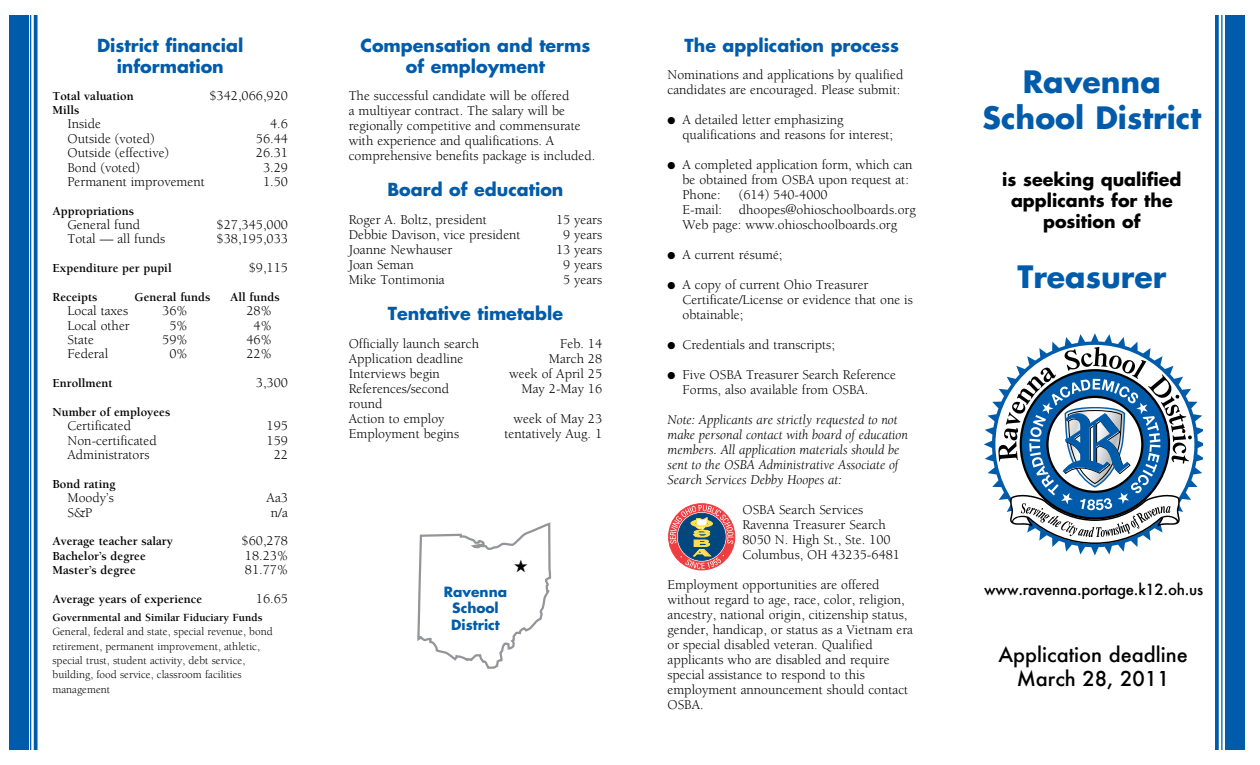
<style>
.page{position:relative;width:1260px;height:765px;background:#fff}
.page>*{position:absolute;margin:0;border:0;box-sizing:border-box;transform-origin:0 0}
.t1{font:700 30px/36px "Futura";color:#005cab;text-align:center}
.t2{font:500 20px/24px "Futura";color:#000;text-align:center}
.t3{font:700 17.5px/21px "Futura";color:#005cab;text-align:center}
.t4{font:700 17.5px/21px "Futura";color:#000;text-align:center}
.t5{font:500 15px "Futura";letter-spacing:-.015em;color:#000}
.t6{font:13.75px/15px "Berkeley";color:#000}
.t7{font:italic 13.75px/15px "Berkeley";color:#000}
.t8{font:700 13.75px/16.5px "Futura";color:#005cab;text-align:center}
.t9{font:700 12.5px "Berkeley";color:#000}
.t10{font:11.25px/14.4px "Berkeley";color:#000}
.t11{font:700 11.25px "Berkeley";color:#000}
</style>
<div class="page">
<svg style="left:670px;top:505px;width:64px;height:64px"></svg>
<div style="left:1225px;top:15px;width:19px;height:735px;background:#005cab"></div>
<div style="left:9px;top:15px;width:20px;height:735px;background:#005cab"></div>
<svg style="left:34px;top:15px;width:4px;height:735px;background:#1e6fb4"></svg>
<hr style="left:30px;top:15px;width:1px;height:735px;background:#005cab">
<hr style="left:1221px;top:15px;width:1px;height:735px;background:#005cab">
<svg style="left:1215px;top:15px;width:4px;height:735px;background:#0f66b0"></svg>
<svg style="left:984px;top:333px;width:219px;height:223px"></svg>
<svg style="left:998px;top:347px;width:194px;height:197px"></svg>
<svg style="left:417px;top:522px;width:135px;height:147px"></svg>
<p class="t3" style="left:97px;top:34px;width:148px">District financial information</p>
<p class="t9" style="left:52px;top:89px;width:83px">Total valuation</p>
<p class="t6" style="left:210px;top:88px;width:80px">$342,066,920</p>
<p class="t9" style="left:52px;top:103px;width:29px">Mills</p>
<p class="t6" style="left:68px;top:117px;width:35px">Inside</p>
<p class="t6" style="left:270px;top:117px;width:19px">4.6</p>
<p class="t6" style="left:68px;top:131px;width:89px">Outside (voted)</p>
<p class="t6" style="left:256px;top:131px;width:34px">56.44</p>
<p class="t6" style="left:68px;top:146px;width:103px">Outside (effective)</p>
<p class="t6" style="left:256px;top:146px;width:34px">26.31</p>
<p class="t6" style="left:68px;top:160px;width:74px">Bond (voted)</p>
<p class="t6" style="left:263px;top:160px;width:26px">3.29</p>
<p class="t6" style="left:68px;top:174px;width:139px">Permanent improvement</p>
<p class="t6" style="left:263px;top:174px;width:26px">1.50</p>
<p class="t9" style="left:52px;top:204px;width:83px">Appropriations</p>
<p class="t6" style="left:68px;top:218px;width:74px">General fund</p>
<p class="t6" style="left:217px;top:218px;width:73px">$27,345,000</p>
<p class="t6" style="left:68px;top:232px;width:99px">Total — all funds</p>
<p class="t6" style="left:217px;top:232px;width:73px">$38,195,033</p>
<p class="t9" style="left:52px;top:262px;width:121px">Expenditure per pupil</p>
<p class="t6" style="left:249px;top:261px;width:41px">$9,115</p>
<p class="t9" style="left:52px;top:290px;width:47px">Receipts</p>
<p class="t9" style="left:135px;top:290px;width:77px">General funds</p>
<p class="t9" style="left:230px;top:290px;width:51px">All funds</p>
<p class="t6" style="left:68px;top:304px;width:62px">Local taxes</p>
<p class="t6" style="left:162px;top:304px;width:27px">36%</p>
<p class="t6" style="left:246px;top:304px;width:27px">28%</p>
<p class="t6" style="left:68px;top:318px;width:64px">Local other</p>
<p class="t6" style="left:169px;top:318px;width:20px">5%</p>
<p class="t6" style="left:254px;top:318px;width:20px">4%</p>
<p class="t6" style="left:68px;top:333px;width:28px">State</p>
<p class="t6" style="left:162px;top:333px;width:27px">59%</p>
<p class="t6" style="left:246px;top:333px;width:27px">46%</p>
<p class="t6" style="left:68px;top:347px;width:42px">Federal</p>
<p class="t6" style="left:169px;top:347px;width:20px">0%</p>
<p class="t6" style="left:246px;top:347px;width:27px">22%</p>
<p class="t9" style="left:52px;top:377px;width:62px">Enrollment</p>
<p class="t6" style="left:256px;top:376px;width:34px">3,300</p>
<p class="t9" style="left:52px;top:405px;width:119px">Number of employees</p>
<p class="t6" style="left:68px;top:419px;width:65px">Certificated</p>
<p class="t6" style="left:267px;top:419px;width:23px">195</p>
<p class="t6" style="left:68px;top:433px;width:91px">Non-certificated</p>
<p class="t6" style="left:267px;top:433px;width:23px">159</p>
<p class="t6" style="left:68px;top:448px;width:83px">Administrators</p>
<p class="t6" style="left:274px;top:448px;width:16px">22</p>
<p class="t9" style="left:52px;top:477px;width:64px">Bond rating</p>
<p class="t6" style="left:67px;top:491px;width:48px">Moody’s</p>
<p class="t6" style="left:267px;top:491px;width:23px">Aa3</p>
<p class="t6" style="left:67px;top:505px;width:26px">S&amp;P</p>
<p class="t6" style="left:271px;top:505px;width:19px">n/a</p>
<p class="t9" style="left:52px;top:535px;width:122px">Average teacher salary</p>
<p class="t6" style="left:242px;top:534px;width:48px">$60,278</p>
<p class="t9" style="left:52px;top:549px;width:95px">Bachelor’s degree</p>
<p class="t6" style="left:245px;top:548px;width:45px">18.23%</p>
<p class="t9" style="left:52px;top:563px;width:85px">Master’s degree</p>
<p class="t6" style="left:245px;top:563px;width:45px">81.77%</p>
<p class="t9" style="left:52px;top:592px;width:151px">Average years of experience</p>
<p class="t6" style="left:256px;top:591px;width:34px">16.65</p>
<p class="t11" style="left:52px;top:611px;width:211px">Governmental and Similar Fiduciary Funds</p>
<p class="t10" style="left:52px;top:625px;width:222px">General, federal and state, special revenue, bond retirement, permanent improvement, athletic, special trust, student activity, debt service, building, food service, classroom facilities management</p>
<p class="t3" style="left:360px;top:34px;width:232px">Compensation and terms of employment</p>
<p class="t6" style="left:349px;top:89px;width:248px">The successful candidate will be offered<br>a multiyear contract. The salary will be regionally competitive and commensurate with experience and qualifications. A comprehensive benefits package is included.</p>
<p class="t3" style="left:387px;top:179px;width:178px">Board of education</p>
<p class="t6" style="left:349px;top:213px;width:140px">Roger A. Boltz, president</p>
<p class="t6" style="left:556px;top:213px;width:48px">15 years</p>
<p class="t6" style="left:349px;top:228px;width:173px">Debbie Davison, vice president</p>
<p class="t6" style="left:563px;top:228px;width:41px">9 years</p>
<p class="t6" style="left:349px;top:243px;width:105px">Joanne Newhauser</p>
<p class="t6" style="left:556px;top:243px;width:48px">13 years</p>
<p class="t6" style="left:349px;top:258px;width:67px">Joan Seman</p>
<p class="t6" style="left:563px;top:258px;width:41px">9 years</p>
<p class="t6" style="left:349px;top:273px;width:98px">Mike Tontimonia</p>
<p class="t6" style="left:563px;top:273px;width:41px">5 years</p>
<p class="t3" style="left:388px;top:302px;width:177px">Tentative timetable</p>
<p class="t6" style="left:349px;top:336px;width:132px">Officially launch search</p>
<p class="t6" style="left:560px;top:336px;width:44px">Feb. 14</p>
<p class="t6" style="left:349px;top:351px;width:116px">Application deadline</p>
<p class="t6" style="left:549px;top:351px;width:55px">March 28</p>
<p class="t6" style="left:349px;top:366px;width:93px">Interviews begin</p>
<p class="t6" style="left:509px;top:366px;width:95px">week of April 25</p>
<p class="t6" style="left:349px;top:381px;width:102px">References/second</p>
<p class="t6" style="left:522px;top:381px;width:82px">May 2-May 16</p>
<p class="t6" style="left:349px;top:396px;width:97px">round<br>Action to employ</p>
<p class="t6" style="left:514px;top:411px;width:90px">week of May 23</p>
<p class="t6" style="left:349px;top:426px;width:112px">Employment begins</p>
<p class="t6" style="left:505px;top:426px;width:99px">tentatively Aug. 1</p>
<p class="t8" style="left:444px;top:583px;width:65px">Ravenna<br>School<br>District</p>
<p class="t3" style="left:684px;top:34px;width:216px">The application process</p>
<p class="t6" style="left:668px;top:68px;width:237px">Nominations and applications by qualified candidates are encouraged. Please submit:</p>
<p class="t6" style="left:683px;top:113px;width:212px;text-indent:-15px">● A detailed letter emphasizing qualifications and reasons for interest;</p>
<p class="t6" style="left:683px;top:158px;width:232px;text-indent:-15px">● A completed application form, which can be obtained from OSBA upon request at:<br>Phone:</p>
<p class="t6" style="left:683px;top:188px;width:235px;text-indent:56px">(614) 540-4000<br>E-mail: dhoopes@ohioschoolboards.org<br>Web page: www.ohioschoolboards.org</p>
<p class="t6" style="left:668px;top:248px;width:117px">● A current résumé;</p>
<p class="t6" style="left:683px;top:278px;width:232px;text-indent:-15px">● A copy of current Ohio Treasurer<br>Certificate/License or evidence that one is obtainable;</p>
<p class="t6" style="left:668px;top:338px;width:169px">● Credentials and transcripts;</p>
<p class="t6" style="left:683px;top:368px;width:215px;text-indent:-15px">● Five OSBA Treasurer Search Reference<br>Forms, also available from OSBA.</p>
<p class="t7" style="left:668px;top:413px;width:242px">Note: Applicants are strictly requested to not make personal contact with board of education members. All application materials should be sent to the OSBA Administrative Associate of Search Services Debby Hoopes at:</p>
<p class="t6" style="left:743px;top:503px;width:159px">OSBA Search Services<br>Ravenna Treasurer Search<br>8050 N. High St., Ste. 100<br>Columbus, OH 43235-6481</p>
<p class="t6" style="left:668px;top:578px;width:247px">Employment opportunities are offered without regard to age, race, color, religion, ancestry, national origin, citizenship status, gender, handicap, or status as a Vietnam era or special disabled veteran. Qualified applicants who are disabled and require special assistance to respond to this employment announcement should contact OSBA.</p>
<h1 class="t1" style="left:983px;top:63px;width:220px">Ravenna<br>School District</h1>
<p class="t4" style="left:1002px;top:168px;width:181px">is seeking qualified applicants for the position of</p>
<h1 class="t1" style="left:1017px;top:258px;width:150px">Treasurer</h1>
<p class="t5" style="left:984px;top:580px;width:221px">www.ravenna.portage.k12.oh.us</p>
<h2 class="t2" style="left:998px;top:642px;width:191px">Application deadline<br>March 28, 2011</h2>
</div>
